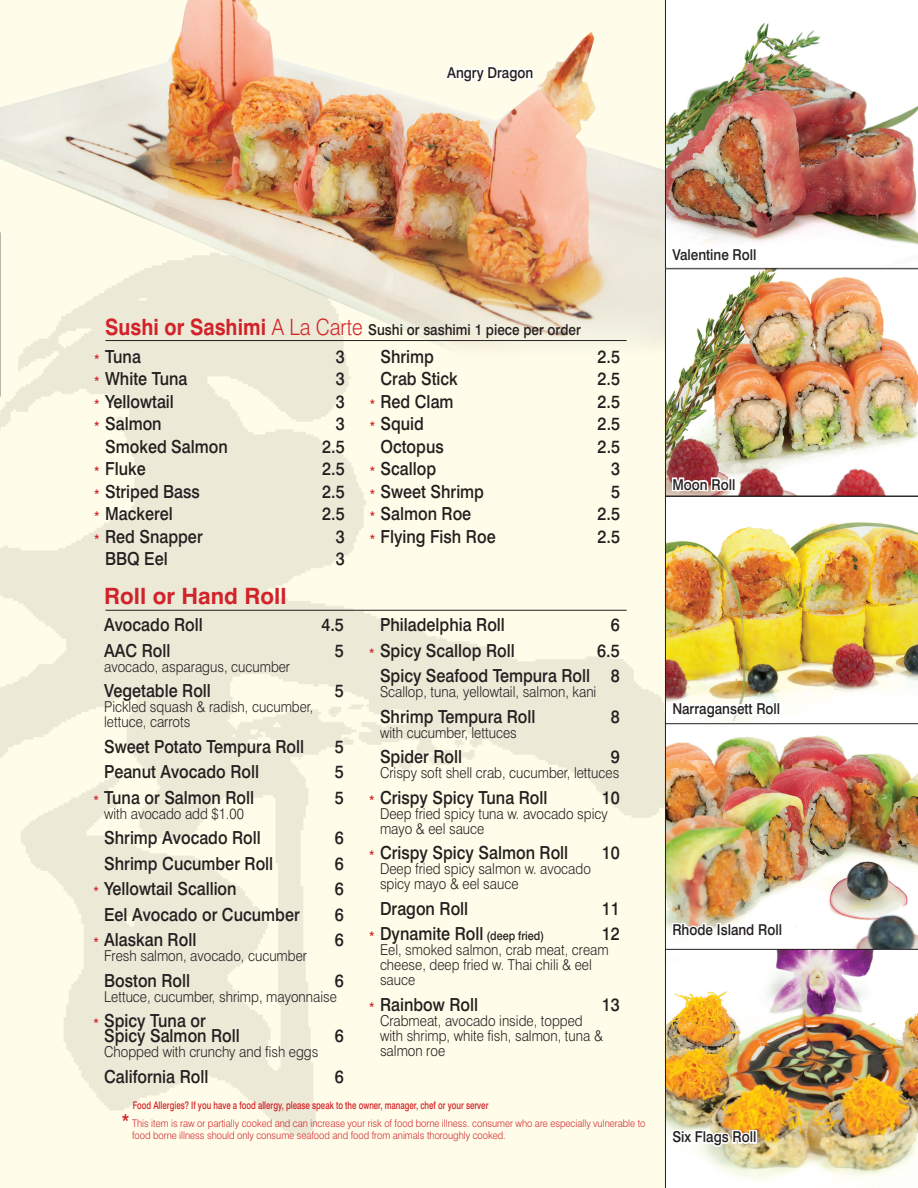
<style>
.page{position:relative;width:918px;height:1188px;background:#fff}
.page>*{position:absolute;margin:0;border:0;box-sizing:border-box;transform-origin:0 0}
.t1{font:700 22.5px "Swiss 721 BT";color:#d1232a}
.t2{font:500 18px/15px "Swiss 721 BT";color:#231f20;scale:.9 1}
.t3{font:300 15px/15px "Swiss 721 BT";color:#231f20;scale:.9 1}
.t4{font:500 15px "Swiss 721 BT";color:#231f20;scale:.9 1}
.t5{font:300 10.5px/12px "Swiss 721 BT";color:#d1232a;scale:.9 1}
.t6{font:500 10.5px "Swiss 721 BT";color:#d1232a;scale:.75 1}
.s1{font-weight:700;font-size:22.5px;color:#d1232a}
.s2{font-weight:300;font-size:22.5px;color:#d1232a}
.s3{font-size:12px;color:#d1232a}
.s4{font-size:12px}
.s5{font-weight:500;font-size:18px}
</style>
<div class="page">
<img style="left:0;top:390px;width:665px;height:798px">
<img style="left:0;top:0;width:665px;height:390px">
<svg style="left:0;top:216px;width:1px;height:196px"></svg>
<hr style="left:105px;top:340px;width:522px;height:1px;background:#231f20">
<hr style="left:105px;top:610px;width:522px;height:1px;background:#231f20">
<img style="left:665px;top:0;width:253px;height:269px">
<img style="left:665px;top:269px;width:253px;height:227px">
<img style="left:665px;top:724px;width:253px;height:225px">
<img style="left:665px;top:496px;width:253px;height:228px">
<img style="left:665px;top:949px;width:253px;height:239px">
<svg style="left:669px;top:246px;width:83px;height:23px"></svg>
<svg style="left:670px;top:458px;width:61px;height:41px"></svg>
<svg style="left:670px;top:694px;width:106px;height:29px"></svg>
<svg style="left:670px;top:921px;width:108px;height:18px"></svg>
<svg style="left:670px;top:1128px;width:82px;height:21px"></svg>
<div style="left:749px;top:1130px;width:5px;height:14px;border:3px solid #fff"></div>
<p class="t4" style="left:447px;top:63px;width:97px">Angry Dragon</p>
<p class="t4" style="left:105px;top:320px;width:530px"><span class="s1">Sushi or Sashimi</span> <span class="s2">A La Carte</span> Sushi or sashimi 1 piece per order</p>
<p class="t2" style="left:94px;top:349px;width:53px"><span class="s3">*</span> Tuna</p>
<p class="t2" style="left:336px;top:349px;width:12px">3</p>
<p class="t2" style="left:94px;top:371px;width:105px"><span class="s3">*</span> White Tuna</p>
<p class="t2" style="left:336px;top:371px;width:12px">3</p>
<p class="t2" style="left:94px;top:394px;width:90px"><span class="s3">*</span> Yellowtail</p>
<p class="t2" style="left:336px;top:394px;width:12px">3</p>
<p class="t2" style="left:94px;top:416px;width:76px"><span class="s3">*</span> Salmon</p>
<p class="t2" style="left:336px;top:416px;width:12px">3</p>
<p class="t2" style="left:105px;top:439px;width:138px">Smoked Salmon</p>
<p class="t2" style="left:322px;top:439px;width:27px">2.5</p>
<p class="t2" style="left:94px;top:461px;width:59px"><span class="s3">*</span> Fluke</p>
<p class="t2" style="left:322px;top:461px;width:27px">2.5</p>
<p class="t2" style="left:94px;top:484px;width:119px"><span class="s3">*</span> Striped Bass</p>
<p class="t2" style="left:322px;top:484px;width:27px">2.5</p>
<p class="t2" style="left:94px;top:506px;width:89px"><span class="s3">*</span> Mackerel</p>
<p class="t2" style="left:322px;top:506px;width:27px">2.5</p>
<p class="t2" style="left:94px;top:529px;width:122px"><span class="s3">*</span> Red Snapper</p>
<p class="t2" style="left:336px;top:529px;width:12px">3</p>
<p class="t2" style="left:105px;top:551px;width:71px">BBQ Eel</p>
<p class="t2" style="left:336px;top:551px;width:12px">3</p>
<p class="t1" style="left:104px;top:583px;width:184px">Roll or Hand Roll</p>
<p class="t2" style="left:104px;top:617px;width:111px">Avocado Roll</p>
<p class="t2" style="left:321px;top:617px;width:27px">4.5</p>
<p class="t2" style="left:104px;top:643px;width:75px">AAC Roll</p>
<p class="t2" style="left:335px;top:643px;width:12px">5</p>
<p class="t3" style="left:104px;top:659px;width:208px">avocado, asparagus, cucumber</p>
<p class="t2" style="left:104px;top:683px;width:120px">Vegetable Roll</p>
<p class="t2" style="left:335px;top:683px;width:12px">5</p>
<p class="t3" style="left:104px;top:699px;width:234px">Pickled squash &amp; radish, cucumber, lettuce, carrots</p>
<p class="t2" style="left:104px;top:739px;width:224px">Sweet Potato Tempura Roll</p>
<p class="t2" style="left:335px;top:739px;width:12px">5</p>
<p class="t2" style="left:104px;top:764px;width:174px">Peanut Avocado Roll</p>
<p class="t2" style="left:335px;top:764px;width:12px">5</p>
<p class="t2" style="left:93px;top:790px;width:180px"><span class="s3">*</span> Tuna or Salmon Roll</p>
<p class="t2" style="left:335px;top:790px;width:12px">5</p>
<p class="t3" style="left:104px;top:806px;width:157px">with avocado add $1.00</p>
<p class="t2" style="left:104px;top:830px;width:176px">Shrimp Avocado Roll</p>
<p class="t2" style="left:335px;top:830px;width:12px">6</p>
<p class="t2" style="left:104px;top:856px;width:189px">Shrimp Cucumber Roll</p>
<p class="t2" style="left:335px;top:856px;width:12px">6</p>
<p class="t2" style="left:93px;top:881px;width:161px"><span class="s3">*</span> Yellowtail Scallion</p>
<p class="t2" style="left:335px;top:881px;width:12px">6</p>
<p class="t2" style="left:104px;top:907px;width:219px">Eel Avocado or Cucumber</p>
<p class="t2" style="left:335px;top:907px;width:12px">6</p>
<p class="t2" style="left:93px;top:932px;width:116px"><span class="s3">*</span> Alaskan Roll</p>
<p class="t2" style="left:335px;top:932px;width:12px">6</p>
<p class="t3" style="left:104px;top:948px;width:227px">Fresh salmon, avocado, cucumber</p>
<p class="t2" style="left:104px;top:973px;width:97px">Boston Roll</p>
<p class="t2" style="left:335px;top:973px;width:12px">6</p>
<p class="t3" style="left:104px;top:989px;width:260px">Lettuce, cucumber, shrimp, mayonnaise</p>
<p class="t2" style="left:104px;top:1013px;width:152px;text-indent:-11px"><span class="s3">*</span> Spicy Tuna or<br>Spicy Salmon Roll</p>
<p class="t2" style="left:335px;top:1028px;width:12px">6</p>
<p class="t3" style="left:104px;top:1044px;width:240px">Chopped with crunchy and fish eggs</p>
<p class="t2" style="left:104px;top:1069px;width:117px">California Roll</p>
<p class="t2" style="left:335px;top:1069px;width:12px">6</p>
<p class="t2" style="left:380px;top:349px;width:61px">Shrimp</p>
<p class="t2" style="left:598px;top:349px;width:27px">2.5</p>
<p class="t2" style="left:380px;top:371px;width:88px">Crab Stick</p>
<p class="t2" style="left:598px;top:371px;width:27px">2.5</p>
<p class="t2" style="left:370px;top:394px;width:95px"><span class="s3">*</span> Red Clam</p>
<p class="t2" style="left:598px;top:394px;width:27px">2.5</p>
<p class="t2" style="left:370px;top:416px;width:62px"><span class="s3">*</span> Squid</p>
<p class="t2" style="left:598px;top:416px;width:27px">2.5</p>
<p class="t2" style="left:381px;top:439px;width:72px">Octopus</p>
<p class="t2" style="left:598px;top:439px;width:27px">2.5</p>
<p class="t2" style="left:370px;top:461px;width:75px"><span class="s3">*</span> Scallop</p>
<p class="t2" style="left:611px;top:461px;width:12px">3</p>
<p class="t2" style="left:370px;top:484px;width:129px"><span class="s3">*</span> Sweet Shrimp</p>
<p class="t2" style="left:611px;top:484px;width:12px">5</p>
<p class="t2" style="left:370px;top:506px;width:114px"><span class="s3">*</span> Salmon Roe</p>
<p class="t2" style="left:598px;top:506px;width:27px">2.5</p>
<p class="t2" style="left:370px;top:529px;width:141px"><span class="s3">*</span> Flying Fish Roe</p>
<p class="t2" style="left:598px;top:529px;width:27px">2.5</p>
<p class="t2" style="left:380px;top:617px;width:140px">Philadelphia Roll</p>
<p class="t2" style="left:611px;top:617px;width:12px">6</p>
<p class="t2" style="left:369px;top:643px;width:163px"><span class="s3">*</span> Spicy Scallop Roll</p>
<p class="t2" style="left:380px;top:637px;width:268px;line-height:25.5px;text-align:right">6.5<br>Spicy Seafood Tempura Roll 8</p>
<p class="t3" style="left:380px;top:684px;width:242px">Scallop, tuna, yellowtail, salmon, kani</p>
<p class="t2" style="left:380px;top:709px;width:174px">Shrimp Tempura Roll</p>
<p class="t2" style="left:611px;top:709px;width:12px">8</p>
<p class="t3" style="left:380px;top:725px;width:153px">with cucumber, lettuces</p>
<p class="t2" style="left:380px;top:749px;width:93px">Spider Roll</p>
<p class="t2" style="left:611px;top:749px;width:12px">9</p>
<p class="t3" style="left:380px;top:765px;width:267px">Crispy soft shell crab, cucumber, lettuces</p>
<p class="t2" style="left:369px;top:790px;width:200px"><span class="s3">*</span> Crispy Spicy Tuna Roll</p>
<p class="t2" style="left:602px;top:790px;width:22px">10</p>
<p class="t3" style="left:380px;top:806px;width:255px">Deep fried spicy tuna w. avocado spicy mayo &amp; eel sauce</p>
<p class="t2" style="left:369px;top:845px;width:223px"><span class="s3">*</span> Crispy Spicy Salmon Roll</p>
<p class="t2" style="left:602px;top:845px;width:22px">10</p>
<p class="t3" style="left:380px;top:861px;width:236px">Deep fried spicy salmon w. avocado spicy mayo &amp; eel sauce</p>
<p class="t2" style="left:380px;top:901px;width:100px">Dragon Roll</p>
<p class="t2" style="left:602px;top:901px;width:22px">11</p>
<p class="t2" style="left:369px;top:926px;width:196px"><span class="s3">*</span> Dynamite Roll <span class="s4">(deep fried)</span></p>
<p class="t2" style="left:602px;top:926px;width:22px">12</p>
<p class="t3" style="left:380px;top:942px;width:256px">Eel, smoked salmon, crab meat, cream cheese, deep fried w. Thai chili &amp; eel sauce</p>
<p class="t2" style="left:369px;top:997px;width:122px"><span class="s3">*</span> Rainbow Roll</p>
<p class="t2" style="left:602px;top:997px;width:22px">13</p>
<p class="t3" style="left:380px;top:1013px;width:249px">Crabmeat, avocado inside, topped with shrimp, white fish, salmon, tuna &amp; salmon roe</p>
<p class="t6" style="left:133px;top:1099px;width:476px">Food Allergies? If you have a food allergy, please speak to the owner, manager, chef or your server</p>
<p class="t5" style="left:132px;top:1117px;width:572px;text-indent:-10px"><span class="s5">*</span> This item is raw or partially cooked and can increase your risk of food borne illness. consumer who are especially vulnerable to food borne illness should only consume seafood and food from animals thoroughly cooked.</p>
<p class="t4" style="left:672px;top:246px;width:95px">Valentine Roll</p>
<p class="t4" style="left:672px;top:475px;width:71px">Moon Roll</p>
<p class="t4" style="left:672px;top:699px;width:121px">Narragansett Roll</p>
<p class="t4" style="left:672px;top:921px;width:123px">Rhode Island Roll</p>
<p class="t4" style="left:672px;top:1128px;width:95px">Six Flags Roll</p>
</div>
